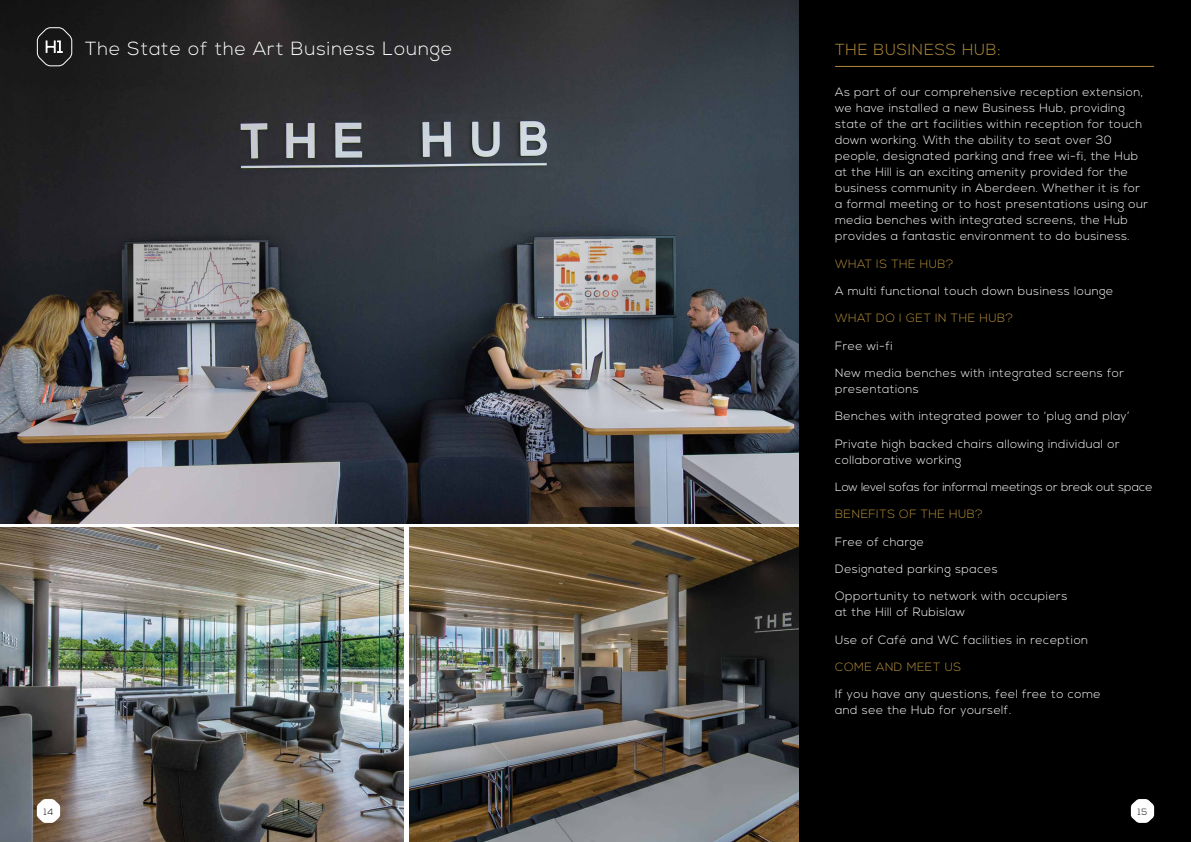
<style>
.page{position:relative;width:1191px;height:842px;background:#fff}
.page>*{position:absolute;margin:0;border:0;box-sizing:border-box;transform-origin:0 0}
.t1{font:300 19px "Nexa";letter-spacing:.05em;color:#fff}
.t2{font:300 16px "Nexa";letter-spacing:.05em;color:#b48e39}
.t3{font:300 12px/16px "Nexa";letter-spacing:.04em;color:#fff}
.t4{font:300 12px "Nexa";letter-spacing:.04em;color:#b48e39}
.t5{font:300 12px "Nexa";color:#fff}
.t6{font:300 9px "Nexa";color:#000}
</style>
<div class="page">
<img style="left:0;top:527px;width:403px;height:315px">
<img style="left:410px;top:527px;width:389px;height:315px">
<svg style="left:37px;top:799px;width:23px;height:24px"></svg>
<img style="left:0;top:0;width:799px;height:523px">
<div style="left:799px;top:0;width:392px;height:842px;background:#000"></div>
<hr style="left:835px;top:66px;width:319px;height:1px;background:#b48e39">
<svg style="left:1130px;top:799px;width:24px;height:24px"></svg>
<svg style="left:36px;top:27px;width:37px;height:40px"></svg>
<h1 class="t1" style="left:85px;top:37px;width:369px">The State of the Art Business Lounge</h1>
<h2 class="t2" style="left:835px;top:40px;width:167px">THE BUSINESS HUB:</h2>
<p class="t3" style="left:835px;top:85px;width:314px">As part of our comprehensive reception extension, we have installed a new Business Hub, providing state of the art facilities within reception for touch down working. With the ability to seat over 30 people, designated parking and free wi-fi, the Hub at the Hill is an exciting amenity provided for the business community in Aberdeen. Whether it is for a formal meeting or to host presentations using our media benches with integrated screens, the Hub provides a fantastic environment to do business.</p>
<p class="t4" style="left:835px;top:257px;width:120px">WHAT IS THE HUB?</p>
<p class="t3" style="left:835px;top:283px;width:280px">A multi functional touch down business lounge</p>
<p class="t4" style="left:835px;top:311px;width:180px">WHAT DO I GET IN THE HUB?</p>
<p class="t3" style="left:835px;top:338px;width:59px">Free wi-fi</p>
<p class="t3" style="left:835px;top:365px;width:290px">New media benches with integrated screens for presentations</p>
<p class="t3" style="left:835px;top:409px;width:296px">Benches with integrated power to ‘plug and play’</p>
<p class="t3" style="left:835px;top:436px;width:286px">Private high backed chairs allowing individual or collaborative working</p>
<p class="t5" style="left:835px;top:480px;width:319px">Low level sofas for informal meetings or break out space</p>
<p class="t4" style="left:835px;top:507px;width:149px">BENEFITS OF THE HUB?</p>
<p class="t3" style="left:835px;top:534px;width:90px">Free of charge</p>
<p class="t3" style="left:835px;top:561px;width:164px">Designated parking spaces</p>
<p class="t3" style="left:835px;top:589px;width:234px">Opportunity to network with occupiers at the Hill of Rubislaw</p>
<p class="t3" style="left:835px;top:632px;width:254px">Use of Café and WC facilities in reception</p>
<p class="t4" style="left:835px;top:660px;width:127px">COME AND MEET US</p>
<p class="t3" style="left:835px;top:687px;width:267px">If you have any questions, feel free to come and see the Hub for yourself.</p>
<p class="t6" style="left:44px;top:806px;width:11px">14</p>
<p class="t6" style="left:1137px;top:806px;width:11px">15</p>
</div>
